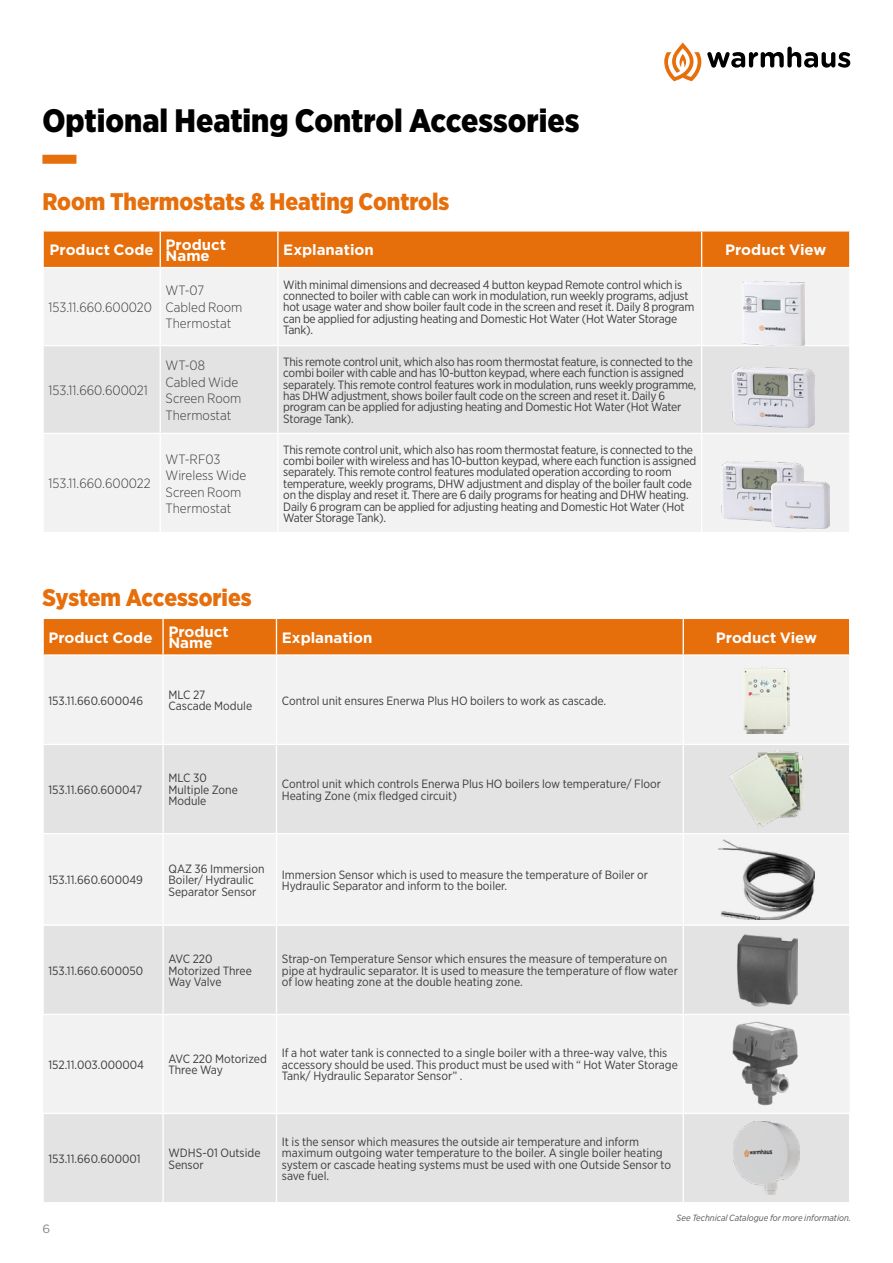
<style>
.page{position:relative;width:893px;height:1263px;background:#fff}
.page>*{position:absolute;margin:0;border:0;box-sizing:border-box;transform-origin:0 0}
.t1{font:900 32.4px "Gotham Narrow";color:#000}
.t2{font:900 24px "Gotham Narrow";color:#e66e0b}
.t3{font:700 15px "Gotham";color:#fff}
.t4{font:300 13.5px/16.5px "Gotham Narrow";color:#3c3c3b}
.t5{font:12px/11.4px "Gotham Narrow";letter-spacing:-.02em;color:#3c3c3b}
.t6{font:12px/11.4px "Gotham Narrow";color:#3c3c3b}
.t7{font:12px "Gotham";color:#878787}
.t8{font:italic 9px "Gotham Narrow";color:#575756}
</style>
<div class="page">
<div style="left:42px;top:155px;width:34px;height:9px;background:#e66e0b"></div>
<div style="left:44px;top:619px;width:805px;height:35px;background:#e66e0b"></div>
<div style="left:44px;top:656px;width:805px;height:87px;background:#f2f2f2"></div>
<svg style="left:43px;top:745px;width:806px;height:457px;fill:#e3e3e3"></svg>
<hr style="left:162px;top:619px;width:2px;height:35px;background:#fff">
<hr style="left:276px;top:619px;width:1px;height:35px;background:#fff">
<hr style="left:683px;top:619px;width:1px;height:35px;background:#fff">
<hr style="left:162px;top:656px;width:2px;height:88px;background:#fff">
<hr style="left:276px;top:656px;width:1px;height:88px;background:#fff">
<hr style="left:683px;top:656px;width:1px;height:88px;background:#fff">
<hr style="left:42px;top:745px;width:2px;height:88px;background:#fff">
<hr style="left:162px;top:745px;width:2px;height:88px;background:#fff">
<hr style="left:276px;top:745px;width:1px;height:88px;background:#fff">
<hr style="left:683px;top:745px;width:1px;height:88px;background:#fff">
<hr style="left:42px;top:833px;width:121px;height:1px;background:#fff">
<hr style="left:42px;top:834px;width:2px;height:90px;background:#fff">
<hr style="left:163px;top:833px;width:113px;height:1px;background:#fff">
<hr style="left:162px;top:834px;width:2px;height:90px;background:#fff">
<hr style="left:276px;top:833px;width:407px;height:1px;background:#fff">
<hr style="left:276px;top:834px;width:1px;height:90px;background:#fff">
<hr style="left:683px;top:833px;width:167px;height:1px;background:#fff">
<hr style="left:683px;top:834px;width:1px;height:90px;background:#fff">
<hr style="left:42px;top:924px;width:121px;height:2px;background:#fff">
<hr style="left:42px;top:926px;width:2px;height:88px;background:#fff">
<hr style="left:163px;top:924px;width:113px;height:2px;background:#fff">
<hr style="left:162px;top:926px;width:2px;height:88px;background:#fff">
<hr style="left:276px;top:924px;width:407px;height:2px;background:#fff">
<hr style="left:276px;top:926px;width:1px;height:88px;background:#fff">
<hr style="left:683px;top:924px;width:167px;height:2px;background:#fff">
<hr style="left:683px;top:926px;width:1px;height:88px;background:#fff">
<hr style="left:42px;top:1014px;width:121px;height:1px;background:#fff">
<hr style="left:163px;top:1014px;width:113px;height:1px;background:#fff">
<hr style="left:162px;top:1015px;width:2px;height:98px;background:#fff">
<hr style="left:276px;top:1014px;width:407px;height:1px;background:#fff">
<hr style="left:276px;top:1015px;width:1px;height:98px;background:#fff">
<hr style="left:683px;top:1014px;width:167px;height:1px;background:#fff">
<hr style="left:42px;top:1113px;width:121px;height:1px;background:#fff">
<hr style="left:42px;top:1114px;width:2px;height:88px;background:#fff">
<hr style="left:163px;top:1113px;width:113px;height:1px;background:#fff">
<hr style="left:162px;top:1114px;width:2px;height:88px;background:#fff">
<hr style="left:276px;top:1113px;width:407px;height:1px;background:#fff">
<hr style="left:276px;top:1114px;width:1px;height:88px;background:#fff">
<hr style="left:683px;top:1113px;width:167px;height:1px;background:#fff">
<hr style="left:683px;top:1114px;width:1px;height:88px;background:#fff">
<hr style="left:682px;top:1015px;width:2px;height:98px;background:#fff">
<img style="left:743px;top:666px;width:47px;height:67px">
<img style="left:729px;top:751px;width:75px;height:76px">
<img style="left:718px;top:839px;width:97px;height:81px">
<img style="left:735px;top:933px;width:63px;height:73px">
<img style="left:732px;top:1020px;width:69px;height:88px">
<img style="left:733px;top:1122px;width:66px;height:72px">
<div style="left:44px;top:232px;width:805px;height:35px;background:#e66e0b"></div>
<div style="left:44px;top:269px;width:805px;height:263px;background:#f2f2f2"></div>
<div style="left:44px;top:346px;width:805px;height:87px;background:#e3e3e3"></div>
<hr style="left:160px;top:232px;width:1px;height:35px;background:#fff">
<hr style="left:277px;top:232px;width:2px;height:35px;background:#fff">
<hr style="left:701px;top:232px;width:1px;height:35px;background:#fff">
<hr style="left:160px;top:268px;width:1px;height:77px;background:#fff">
<hr style="left:277px;top:268px;width:2px;height:77px;background:#fff">
<hr style="left:701px;top:268px;width:1px;height:77px;background:#fff">
<hr style="left:42px;top:345px;width:118px;height:1px;background:#fff">
<hr style="left:160px;top:345px;width:118px;height:1px;background:#fff">
<hr style="left:160px;top:346px;width:1px;height:87px;background:#fff">
<hr style="left:278px;top:345px;width:424px;height:1px;background:#fff">
<hr style="left:277px;top:346px;width:2px;height:87px;background:#fff">
<hr style="left:702px;top:345px;width:148px;height:1px;background:#fff">
<hr style="left:701px;top:346px;width:1px;height:87px;background:#fff">
<hr style="left:42px;top:433px;width:118px;height:1px;background:#fff">
<hr style="left:160px;top:433px;width:118px;height:1px;background:#fff">
<hr style="left:160px;top:434px;width:1px;height:98px;background:#fff">
<hr style="left:278px;top:433px;width:424px;height:1px;background:#fff">
<hr style="left:277px;top:434px;width:2px;height:98px;background:#fff">
<hr style="left:702px;top:433px;width:148px;height:1px;background:#fff">
<hr style="left:701px;top:434px;width:1px;height:98px;background:#fff">
<img style="left:743px;top:281px;width:62px;height:64px">
<img style="left:733px;top:368px;width:82px;height:59px">
<img style="left:722px;top:462px;width:82px;height:59px">
<img style="left:771px;top:481px;width:58px;height:48px">
<svg style="left:707px;top:47px;width:143px;height:21px"></svg>
<svg style="left:664px;top:43px;width:37px;height:38px"></svg>
<h1 class="t1" style="left:42px;top:99px;width:538px">Optional Heating Control Accessories</h1>
<h2 class="t2" style="left:42px;top:186px;width:408px">Room Thermostats &amp; Heating Controls</h2>
<p class="t3" style="left:50px;top:240px;width:178px">Product Code Product</p>
<p class="t3" style="left:166px;top:246px;width:46px">Name</p>
<p class="t3" style="left:283px;top:240px;width:92px">Explanation</p>
<p class="t3" style="left:725px;top:240px;width:103px">Product View</p>
<p class="t4" style="left:48px;top:299px;width:105px">153.11.660.600020</p>
<p class="t4" style="left:48px;top:382px;width:101px">153.11.660.600021</p>
<p class="t4" style="left:48px;top:475px;width:104px">153.11.660.600022</p>
<p class="t4" style="left:166px;top:282px;width:78px">WT-07<br>Cabled Room<br>Thermostat</p>
<p class="t5" style="left:283px;top:278px;width:413px">With minimal dimensions and decreased 4 button keypad Remote control which is connected to boiler with cable can work in modulation, run weekly programs, adjust hot usage water and show boiler fault code in the screen and reset it. Daily 8 program can be applied for adjusting heating and Domestic Hot Water (Hot Water Storage Tank).</p>
<p class="t4" style="left:166px;top:357px;width:77px">WT-08<br>Cabled Wide<br>Screen Room<br>Thermostat</p>
<p class="t5" style="left:283px;top:356px;width:414px">This remote control unit, which also has room thermostat feature, is connected to the combi boiler with cable and has 10-button keypad, where each function is assigned separately. This remote control features work in modulation, runs weekly programme, has DHW adjustment, shows boiler fault code on the screen and reset it. Daily 6 program can be applied for adjusting heating and Domestic Hot Water (Hot Water Storage Tank).</p>
<p class="t4" style="left:166px;top:450px;width:82px">WT-RF03<br>Wireless Wide<br>Screen Room<br>Thermostat</p>
<p class="t5" style="left:283px;top:443px;width:414px">This remote control unit, which also has room thermostat feature, is connected to the combi boiler with wireless and has 10-button keypad, where each function is assigned separately. This remote control features modulated operation according to room temperature, weekly programs, DHW adjustment and display of the boiler fault code on the display and reset it. There are 6 daily programs for heating and DHW heating.<br>Daily 6 program can be applied for adjusting heating and Domestic Hot Water (Hot Water Storage Tank).</p>
<h2 class="t2" style="left:42px;top:582px;width:211px">System Accessories</h2>
<p class="t3" style="left:48px;top:627px;width:182px">Product Code Product</p>
<p class="t3" style="left:168px;top:633px;width:46px">Name</p>
<p class="t3" style="left:282px;top:627px;width:92px">Explanation</p>
<p class="t3" style="left:716px;top:627px;width:103px">Product View</p>
<p class="t6" style="left:48px;top:694px;width:96px">153.11.660.600046</p>
<p class="t6" style="left:168px;top:689px;width:85px">MLC 27<br>Cascade Module</p>
<p class="t6" style="left:282px;top:694px;width:326px">Control unit ensures Enerwa Plus HO boilers to work as cascade.</p>
<p class="t6" style="left:48px;top:784px;width:95px">153.11.660.600047</p>
<p class="t6" style="left:168px;top:772px;width:71px">MLC 30<br>Multiple Zone<br>Module</p>
<p class="t6" style="left:282px;top:778px;width:381px">Control unit which controls Enerwa Plus HO boilers low temperature/ Floor<br>Heating Zone (mix fledged circuit)</p>
<p class="t6" style="left:48px;top:874px;width:96px">153.11.660.600049</p>
<p class="t6" style="left:168px;top:863px;width:98px">QAZ 36 Immersion<br>Boiler/ Hydraulic<br>Separator Sensor</p>
<p class="t6" style="left:282px;top:868px;width:368px">Immersion Sensor which is used to measure the temperature of Boiler or<br>Hydraulic Separator and inform to the boiler.</p>
<p class="t6" style="left:48px;top:964px;width:96px">153.11.660.600050</p>
<p class="t6" style="left:168px;top:953px;width:85px">AVC 220<br>Motorized Three<br>Way Valve</p>
<p class="t6" style="left:282px;top:953px;width:398px">Strap-on Temperature Sensor which ensures the measure of temperature on pipe at hydraulic separator. It is used to measure the temperature of flow water of low heating zone at the double heating zone.</p>
<p class="t6" style="left:48px;top:1058px;width:97px">152.11.003.000004</p>
<p class="t6" style="left:168px;top:1053px;width:100px">AVC 220 Motorized<br>Three Way</p>
<p class="t6" style="left:282px;top:1047px;width:398px">If a hot water tank is connected to a single boiler with a three-way valve, this accessory should be used. This product must be used with “ Hot Water Storage<br>Tank/ Hydraulic Separator Sensor” .</p>
<p class="t6" style="left:48px;top:1153px;width:94px">153.11.660.600001</p>
<p class="t6" style="left:168px;top:1147px;width:94px">WDHS-01 Outside<br>Sensor</p>
<p class="t6" style="left:282px;top:1135px;width:391px">It is the sensor which measures the outside air temperature and inform maximum outgoing water temperature to the boiler. A single boiler heating system or cascade heating systems must be used with one Outside Sensor to save fuel.</p>
<p class="t7" style="left:43px;top:1221px;width:9px">6</p>
<p class="t8" style="left:677px;top:1212px;width:176px">See Technical Catalogue for more information.</p>
</div>
